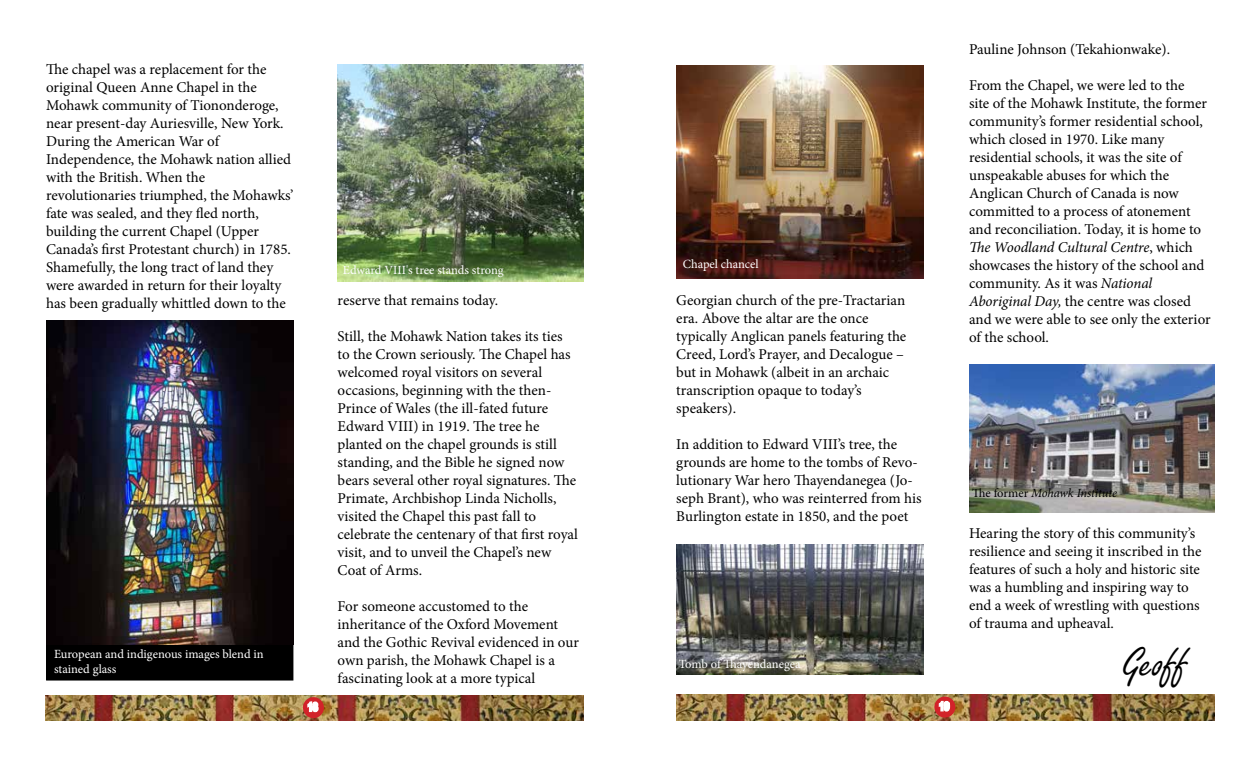
<style>
.page{position:relative;width:1260px;height:765px;background:#fff}
.page>*{position:absolute;margin:0;border:0;box-sizing:border-box;transform-origin:0 0}
.t1{font:45px "Freestyle Script";color:#000}
.t2{font:15px/18px "Minion Pro";letter-spacing:-.005em;color:#000}
.t3{font:12.5px/15px "Minion Pro";letter-spacing:-.005em;color:#fff}
.t4{font:italic 12.5px "Minion Pro";letter-spacing:-.01em;color:#000}
.s1{font-style:italic}
.s2{font-style:normal}
</style>
<div class="page">
<img style="left:45px;top:695px;width:538px;height:26px">
<div style="left:303px;top:697px;width:21px;height:21px;background:#d2232a;border-radius:50%"></div>
<svg style="left:306px;top:698px;width:15px;height:15px"></svg>
<img style="left:46px;top:321px;width:247px;height:324px">
<div style="left:47px;top:646px;width:246px;height:34px;background:#000"></div>
<div style="left:46px;top:645px;width:247px;height:36px;border:1px solid #000"></div>
<img style="left:338px;top:65px;width:245px;height:217px">
<img style="left:676px;top:695px;width:539px;height:25px">
<div style="left:934px;top:697px;width:21px;height:21px;background:#d2232a;border-radius:50%"></div>
<svg style="left:937px;top:696px;width:15px;height:16px"></svg>
<img style="left:676px;top:66px;width:248px;height:212px">
<img style="left:676px;top:545px;width:248px;height:129px">
<img style="left:969px;top:365px;width:246px;height:148px">
<p class="t2" style="left:46px;top:60px;width:249px">The chapel was a replacement for the original Queen Anne Chapel in the Mohawk community of Tiononderoge, near present-day Auriesville, New York.<br>During the American War of Independence, the Mohawk nation allied with the British. When the revolutionaries triumphed, the Mohawks’ fate was sealed, and they fled north, building the current Chapel (Upper Canada’s first Protestant church) in 1785.<br>Shamefully, the long tract of land they were awarded in return for their loyalty has been gradually whittled down to the</p>
<p class="t3" style="left:54px;top:647px;width:211px">European and indigenous images blend in stained glass</p>
<p class="t3" style="left:343px;top:263px;width:162px">Edward VIII's tree stands strong</p>
<p class="t2" style="left:338px;top:291px;width:162px">reserve that remains today.</p>
<p class="t2" style="left:338px;top:327px;width:242px">Still, the Mohawk Nation takes its ties to the Crown seriously. The Chapel has welcomed royal visitors on several occasions, beginning with the then-Prince of Wales (the ill-fated future Edward VIII) in 1919. The tree he planted on the chapel grounds is still standing, and the Bible he signed now bears several other royal signatures. The Primate, Archbishop Linda Nicholls, visited the Chapel this past fall to celebrate the centenary of that first royal visit, and to unveil the Chapel’s new Coat of Arms.</p>
<p class="t2" style="left:338px;top:597px;width:243px">For someone accustomed to the inheritance of the Oxford Movement and the Gothic Revival evidenced in our own parish, the Mohawk Chapel is a fascinating look at a more typical</p>
<p class="t3" style="left:683px;top:257px;width:77px">Chapel chancel</p>
<p class="t2" style="left:676px;top:291px;width:232px">Georgian church of the pre-Tractarian era. Above the altar are the once typically Anglican panels featuring the<br>Creed, Lord’s Prayer, and Decalogue – but in Mohawk (albeit in an archaic transcription opaque to today’s speakers).</p>
<p class="t2" style="left:676px;top:435px;width:247px">In addition to Edward VIII’s tree, the grounds are home to the tombs of Revo&shy;lutionary War hero Thayendanegea (Jo&shy;seph Brant), who was reinterred from his Burlington estate in 1850, and the poet</p>
<p class="t3" style="left:679px;top:657px;width:123px">Tomb of Thayendanegea</p>
<p class="t2" style="left:969px;top:40px;width:203px">Pauline Johnson (Tekahionwake).</p>
<p class="t2" style="left:969px;top:76px;width:243px">From the Chapel, we were led to the<br>site of the Mohawk Institute, the former community’s former residential school, which closed in 1970. Like many residential schools, it was the site of unspeakable abuses for which the Anglican Church of Canada is now committed to a process of atonement and reconciliation. Today, it is home to <span class="s1">The Woodland Cultural Centre</span>, which showcases the history of the school and community. As it was <span class="s1">National Aboriginal Day,</span> the centre was closed and we were able to see only the exterior of the school.</p>
<p class="t4" style="left:972px;top:484px;width:146px"><span class="s2">The former</span> Mohawk Institute</p>
<p class="t2" style="left:969px;top:525px;width:234px">Hearing the story of this community’s resilience and seeing it inscribed in the features of such a holy and historic site was a humbling and inspiring way to end a week of wrestling with questions of trauma and upheaval.</p>
<h1 class="t1" style="left:1123px;top:638px;width:65px">Geoff</h1>
</div>
